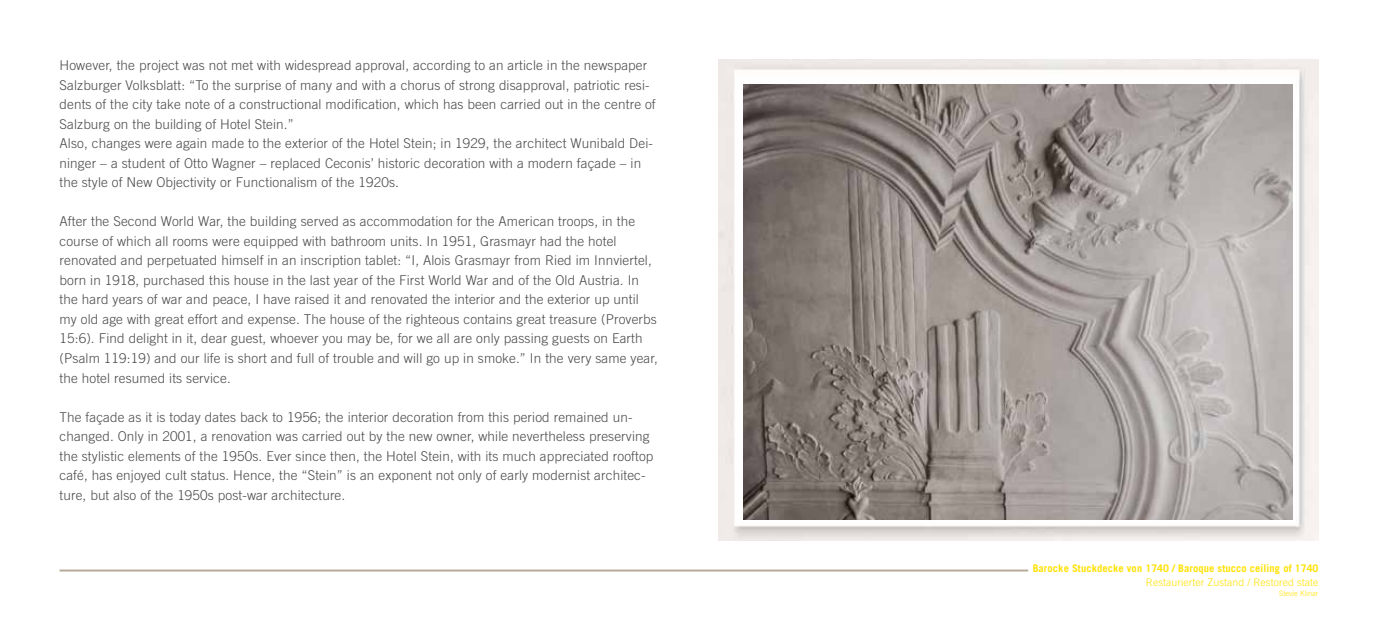
<style>
.page{position:relative;width:1378px;height:630px;background:#fff}
.page>*{position:absolute;margin:0;border:0;box-sizing:border-box;transform-origin:0 0}
.t1{font:300 13.5px/19.5px "Trade Gothic LT";letter-spacing:.01em;color:#4a4a4d}
.t2{font:700 10.5px "Trade Gothic LT";letter-spacing:.01em;color:#ffe100}
.t3{font:300 10.5px "Trade Gothic LT";letter-spacing:.01em;color:#ffe100}
.t4{font:300 7.5px "Trade Gothic LT";color:#ffe100}
</style>
<div class="page">
<hr style="left:60px;top:569px;width:968px;height:2px;background:#b7a997">
<img style="left:719px;top:60px;width:599px;height:480px">
<img style="left:743px;top:84px;width:549px;height:435px">
<p class="t1" style="left:60px;top:55px;width:598px">However, the project was not met with widespread approval, according to an article in the newspaper Salzburger Volksblatt: “To the surprise of many and with a chorus of strong disapproval, patriotic resi&shy;dents of the city take note of a constructional modification, which has been carried out in the centre of Salzburg on the building of Hotel Stein.”<br>Also, changes were again made to the exterior of the Hotel Stein; in 1929, the architect Wunibald Dei&shy;ninger – a student of Otto Wagner – replaced Ceconis’ historic decoration with a modern façade – in the style of New Objectivity or Functionalism of the 1920s.</p>
<p class="t1" style="left:60px;top:211px;width:600px">After the Second World War, the building served as accommodation for the American troops, in the course of which all rooms were equipped with bathroom units. In 1951, Grasmayr had the hotel renovated and perpetuated himself in an inscription tablet: “I, Alois Grasmayr from Ried im Innviertel, born in 1918, purchased this house in the last year of the First World War and of the Old Austria. In the hard years of war and peace, I have raised it and renovated the interior and the exterior up until my old age with great effort and expense. The house of the righteous contains great treasure (Proverbs 15:6). Find delight in it, dear guest, whoever you may be, for we all are only passing guests on Earth (Psalm 119:19) and our life is short and full of trouble and will go up in smoke.” In the very same year, the hotel resumed its service.</p>
<p class="t1" style="left:60px;top:406px;width:595px">The façade as it is today dates back to 1956; the interior decoration from this period remained un&shy;changed. Only in 2001, a renovation was carried out by the new owner, while nevertheless preserving the stylistic elements of the 1950s. Ever since then, the Hotel Stein, with its much appreciated rooftop café, has enjoyed cult status. Hence, the “Stein” is an exponent not only of early modernist architec&shy;ture, but also of the 1950s post-war architecture.</p>
<p class="t2" style="left:1032px;top:561px;width:287px">Barocke Stuckdecke von 1740 / Baroque stucco ceiling of 1740</p>
<p class="t3" style="left:1146px;top:575px;width:174px">Restaurierter Zustand / Restored state</p>
<p class="t4" style="left:1279px;top:588px;width:41px">Stevie Klinar</p>
</div>
